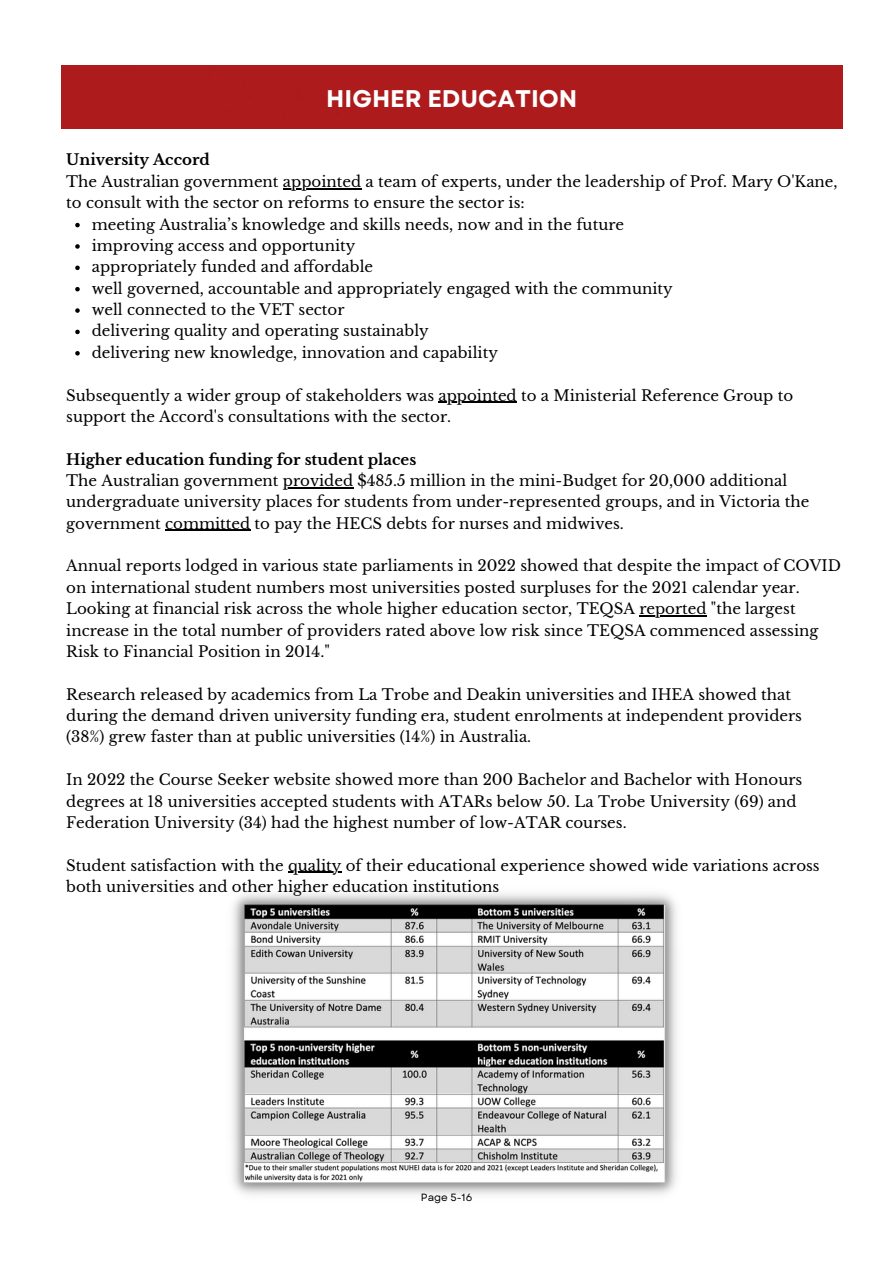
<style>
.page{position:relative;width:893px;height:1264px;background:#fff}
.page>*{position:absolute;margin:0;border:0;box-sizing:border-box;transform-origin:0 0}
.t1{font:700 24px "Garet";color:#fff}
.t2{font:15px/21.3px "Libre Baskerville";color:#000}
.t3{font:700 15px "Libre Baskerville";color:#000}
.t4{font:10.5px "Garet";color:#000}
</style>
<div class="page">
<div style="left:61px;top:65px;width:780px;height:63px;background:#ad1b1c"></div>
<svg style="left:75px;top:223px;width:5px;height:4px"></svg>
<svg style="left:75px;top:244px;width:5px;height:5px"></svg>
<svg style="left:75px;top:265px;width:5px;height:5px"></svg>
<svg style="left:75px;top:287px;width:5px;height:4px"></svg>
<svg style="left:75px;top:308px;width:5px;height:5px"></svg>
<svg style="left:75px;top:330px;width:5px;height:4px"></svg>
<svg style="left:75px;top:351px;width:5px;height:4px"></svg>
<hr style="left:283px;top:188px;width:78px;height:1px;background:#000">
<hr style="left:438px;top:401px;width:78px;height:2px;background:#000">
<hr style="left:283px;top:487px;width:70px;height:1px;background:#000">
<hr style="left:165px;top:530px;width:85px;height:1px;background:#000">
<hr style="left:639px;top:615px;width:67px;height:1px;background:#000">
<hr style="left:288px;top:871px;width:53px;height:1px;background:#000">
<img style="left:232px;top:893px;width:445px;height:302px">
<h1 class="t1" style="left:326px;top:81px;width:253px">HIGHER EDUCATION</h1>
<p class="t3" style="left:66px;top:151px;width:145px">University Accord</p>
<p class="t2" style="left:66px;top:171px;width:772px">The Australian government appointed a team of experts, under the leadership of Prof. Mary O'Kane, to consult with the sector on reforms to ensure the sector is:</p>
<p class="t2" style="left:92px;top:214px;width:582px">meeting Australia’s knowledge and skills needs, now and in the future improving access and opportunity<br>appropriately funded and affordable<br>well governed, accountable and appropriately engaged with the community well connected to the VET sector<br>delivering quality and operating sustainably<br>delivering new knowledge, innovation and capability</p>
<p class="t2" style="left:66px;top:384px;width:728px">Subsequently a wider group of stakeholders was appointed to a Ministerial Reference Group to support the Accord's consultations with the sector.</p>
<p class="t3" style="left:66px;top:450px;width:351px">Higher education funding for student places</p>
<p class="t2" style="left:66px;top:470px;width:744px">The Australian government provided $485.5 million in the mini-Budget for 20,000 additional undergraduate university places for students from under-represented groups, and in Victoria the government committed to pay the HECS debts for nurses and midwives.</p>
<p class="t2" style="left:66px;top:555px;width:776px">Annual reports lodged in various state parliaments in 2022 showed that despite the impact of COVID on international student numbers most universities posted surpluses for the 2021 calendar year.<br>Looking at financial risk across the whole higher education sector, TEQSA reported "the largest increase in the total number of providers rated above low risk since TEQSA commenced assessing Risk to Financial Position in 2014."</p>
<p class="t2" style="left:66px;top:683px;width:737px">Research released by academics from La Trobe and Deakin universities and IHEA showed that during the demand driven university funding era, student enrolments at independent providers (38%) grew faster than at public universities (14%) in Australia.</p>
<p class="t2" style="left:66px;top:769px;width:737px">In 2022 the Course Seeker website showed more than 200 Bachelor and Bachelor with Honours degrees at 18 universities accepted students with ATARs below 50. La Trobe University (69) and<br>Federation University (34) had the highest number of low-ATAR courses.</p>
<p class="t2" style="left:66px;top:854px;width:755px">Student satisfaction with the quality of their educational experience showed wide variations across both universities and other higher education institutions</p>
<p class="t4" style="left:421px;top:1189px;width:53px">Page 5-16</p>
</div>
